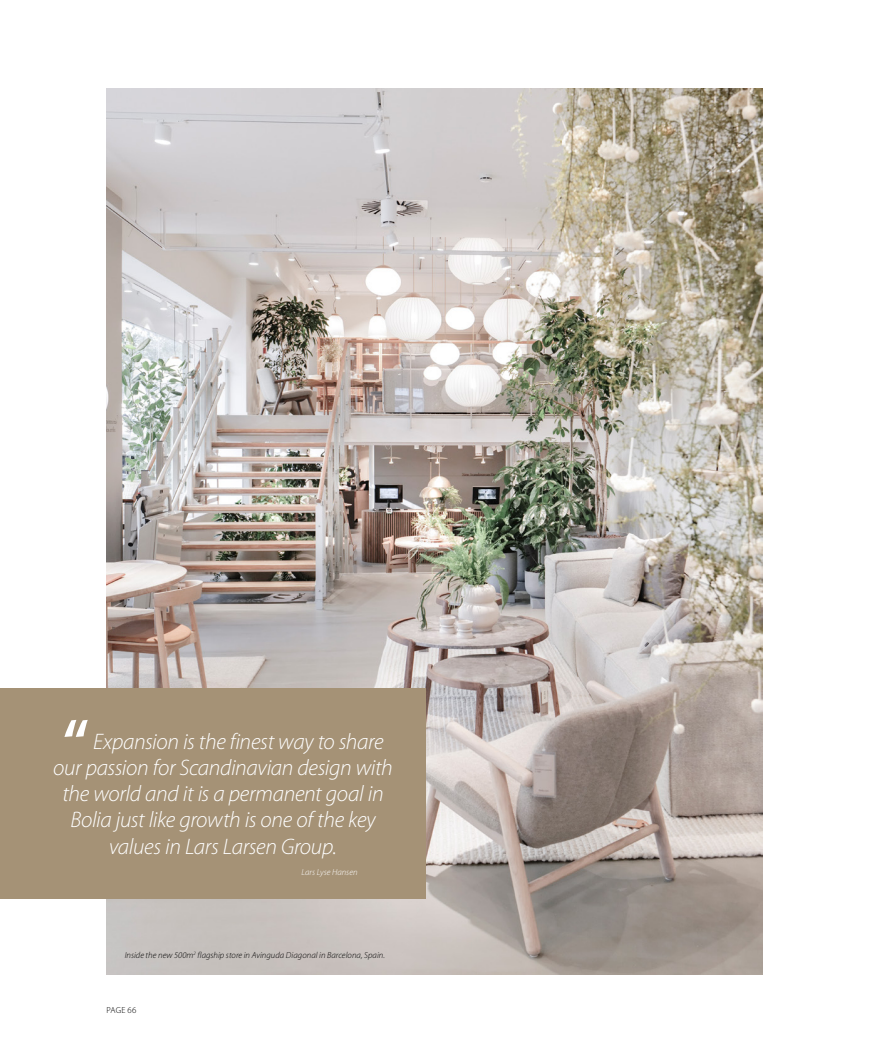
<style>
.page{position:relative;width:869px;height:1063px;background:#fff}
.page>*{position:absolute;margin:0;border:0;box-sizing:border-box;transform-origin:0 0}
.t1{font:600 65px "Myriad Pro";color:#fff}
.t2{font:italic 300 22.5px "Myriad Pro";letter-spacing:-.015em;color:#fff}
.t3{font:italic 300 8.75px "Myriad Pro";letter-spacing:.005em;color:#000}
.t4{font:italic 300 8.75px "Myriad Pro";letter-spacing:.005em;color:#fff}
.t5{font:300 8.75px "Myriad Pro";letter-spacing:.015em;color:#000}
</style>
<div class="page">
<img style="left:106px;top:89px;width:656px;height:885px">
<div style="left:0;top:689px;width:425px;height:210px;background:#a59276"></div>
<h1 class="t1" style="left:62px;top:707px;width:28px">“</h1>
<p class="t2" style="left:93px;top:729px;width:292px">Expansion is the finest way to share</p>
<p class="t2" style="left:53px;top:755px;width:341px">our passion for Scandinavian design with</p>
<p class="t2" style="left:62px;top:782px;width:322px">the world and it is a permanent goal in</p>
<p class="t2" style="left:70px;top:808px;width:306px">Bolia just like growth is one of the key</p>
<p class="t2" style="left:109px;top:834px;width:229px">values in Lars Larsen Group.</p>
<p class="t4" style="left:301px;top:868px;width:58px">Lars Lyse Hansen</p>
<p class="t3" style="left:125px;top:950px;width:262px">Inside the new 500m<sup>2</sup> flagship store in Avinguda Diagonal in Barcelona, Spain.</p>
<p class="t5" style="left:106px;top:1005px;width:31px">PAGE 66</p>
</div>
